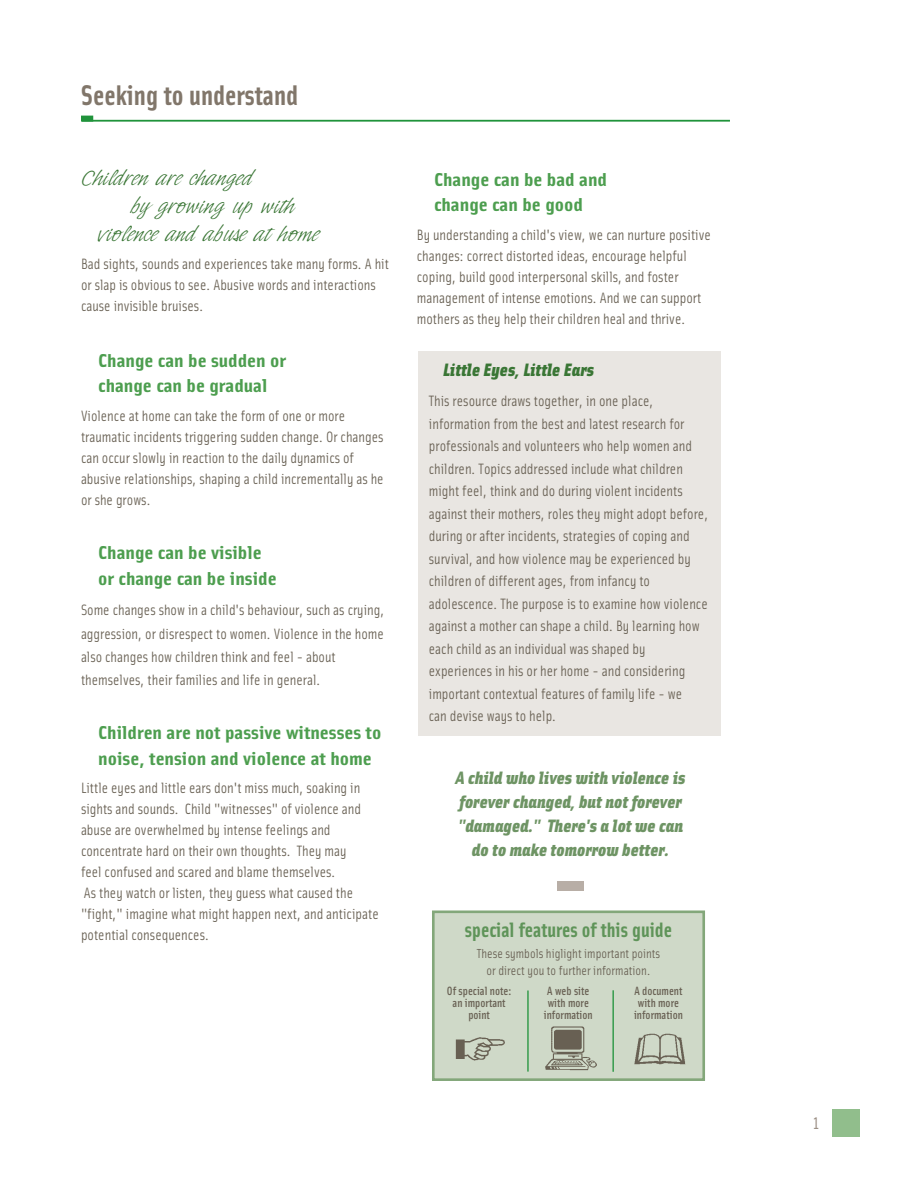
<style>
.page{position:relative;width:918px;height:1188px;background:#fff}
.page>*{position:absolute;margin:0;border:0;box-sizing:border-box;transform-origin:0 0}
.t1{font:700 100.5px "Solex";color:#b8aea6}
.t2{font:700 28.5px "Solex";color:#81766a}
.t3{font:21px "Indy Italic Plain";color:#3a7635;scale:1.2 1}
.t4{font:700 20.85px "Solex";color:#5f9459}
.t5{font:19.5px "Solex";color:#9b8f85}
.t6{font:700 18.75px/25.5px "Solex";color:#4d9e4f;scale:1.2 1}
.t7{font:italic 900 18px/24px "Solex";color:#6e9464;text-align:center}
.t8{font:italic 900 18px "Solex";color:#3a7635}
.t9{font:15px/21px "Solex";color:#686053}
.t10{font:13.05px/16.5px "Solex";color:#686053;text-align:center}
.t11{font:500 12px "Solex";color:#686053}
</style>
<div class="page">
<div style="left:418px;top:351px;width:303px;height:385px;background:#e9e6e2"></div>
<hr style="left:82px;top:120px;width:648px;height:2px;background:#20933b">
<div style="left:832px;top:1110px;width:28px;height:27px;background:#91be8c"></div>
<div style="left:433px;top:912px;width:271px;height:168px;background:#cfd9c8"></div>
<div style="left:432px;top:910px;width:273px;height:171px;border:3px solid #83a77a"></div>
<img style="left:455px;top:1037px;width:50px;height:24px">
<img style="left:634px;top:1034px;width:52px;height:31px">
<img style="left:545px;top:1026px;width:52px;height:45px">
<hr style="left:527px;top:991px;width:2px;height:81px;background:#20933b">
<hr style="left:613px;top:990px;width:1px;height:82px;background:#20933b">
<div style="left:81px;top:116px;width:12px;height:6px;background:#20933b"></div>
<h2 class="t2" style="left:81px;top:85px;width:219px">Seeking to understand</h2>
<h3 class="t3" style="left:81px;top:167px;width:144px">Children are changed</h3>
<h3 class="t3" style="left:131px;top:195px;width:138px">by growing up with</h3>
<h3 class="t3" style="left:98px;top:223px;width:186px">violence and abuse at home</h3>
<p class="t9" style="left:81px;top:255px;width:309px">Bad sights, sounds and experiences take many forms. A hit or slap is obvious to see. Abusive words and interactions cause invisible bruises.</p>
<p class="t6" style="left:98px;top:349px;width:158px">Change can be sudden or change can be gradual</p>
<p class="t9" style="left:81px;top:407px;width:304px">Violence at home can take the form of one or more traumatic incidents triggering sudden change. Or changes can occur slowly in reaction to the daily dynamics of abusive relationships, shaping a child incrementally as he or she grows.</p>
<p class="t6" style="left:98px;top:542px;width:150px">Change can be visible or change can be inside</p>
<p class="t9" style="left:81px;top:600px;width:305px;line-height:23.2px">Some changes show in a child's behaviour, such as crying, aggression, or disrespect to women. Violence in the home also changes how children think and feel - about themselves, their families and life in general.</p>
<p class="t6" style="left:98px;top:722px;width:237px">Children are not passive witnesses to noise, tension and violence at home</p>
<p class="t9" style="left:81px;top:779px;width:299px">Little eyes and little ears don't miss much, soaking in sights and sounds. Child "witnesses" of violence and abuse are overwhelmed by intense feelings and concentrate hard on their own thoughts. They may<br>feel confused and scared and blame themselves.<br>As they watch or listen, they guess what caused the "fight," imagine what might happen next, and anticipate potential consequences.</p>
<p class="t6" style="left:434px;top:168px;width:146px">Change can be bad and change can be good</p>
<p class="t9" style="left:417px;top:226px;width:295px">By understanding a child's view, we can nurture positive changes: correct distorted ideas, encourage helpful coping, build good interpersonal skills, and foster management of intense emotions. And we can support mothers as they help their children heal and thrive.</p>
<p class="t8" style="left:443px;top:363px;width:153px">Little Eyes, Little Ears</p>
<p class="t9" style="left:429px;top:391px;width:281px;line-height:22.5px">This resource draws together, in one place, information from the best and latest research for professionals and volunteers who help women and children. Topics addressed include what children might feel, think and do during violent incidents against their mothers, roles they might adopt before, during or after incidents, strategies of coping and survival, and how violence may be experienced by children of different ages, from infancy to adolescence. The purpose is to examine how violence against a mother can shape a child. By learning how each child as an individual was shaped by experiences in his or her home - and considering important contextual features of family life - we<br>can devise ways to help.</p>
<p class="t7" style="left:456px;top:768px;width:231px">A child who lives with violence is forever changed, but not forever "damaged." There's a lot we can do to make tomorrow better.</p>
<h1 class="t1" style="left:551px;top:842px;width:41px">-</h1>
<h3 class="t4" style="left:465px;top:922px;width:209px">special features of this guide</h3>
<p class="t10" style="left:477px;top:947px;width:185px">These symbols higlight important points or direct you to further information.</p>
<p class="t11" style="left:447px;top:987px;width:66px">Of special note:</p>
<p class="t11" style="left:547px;top:987px;width:44px">A web site</p>
<p class="t11" style="left:634px;top:987px;width:50px">A document</p>
<p class="t11" style="left:453px;top:999px;width:55px">an important</p>
<p class="t11" style="left:548px;top:999px;width:43px">with more</p>
<p class="t11" style="left:638px;top:999px;width:43px">with more</p>
<p class="t11" style="left:468px;top:1011px;width:23px">point</p>
<p class="t11" style="left:544px;top:1011px;width:50px">information</p>
<p class="t11" style="left:634px;top:1011px;width:50px">information</p>
<h3 class="t5" style="left:813px;top:1115px;width:9px">1</h3>
</div>
